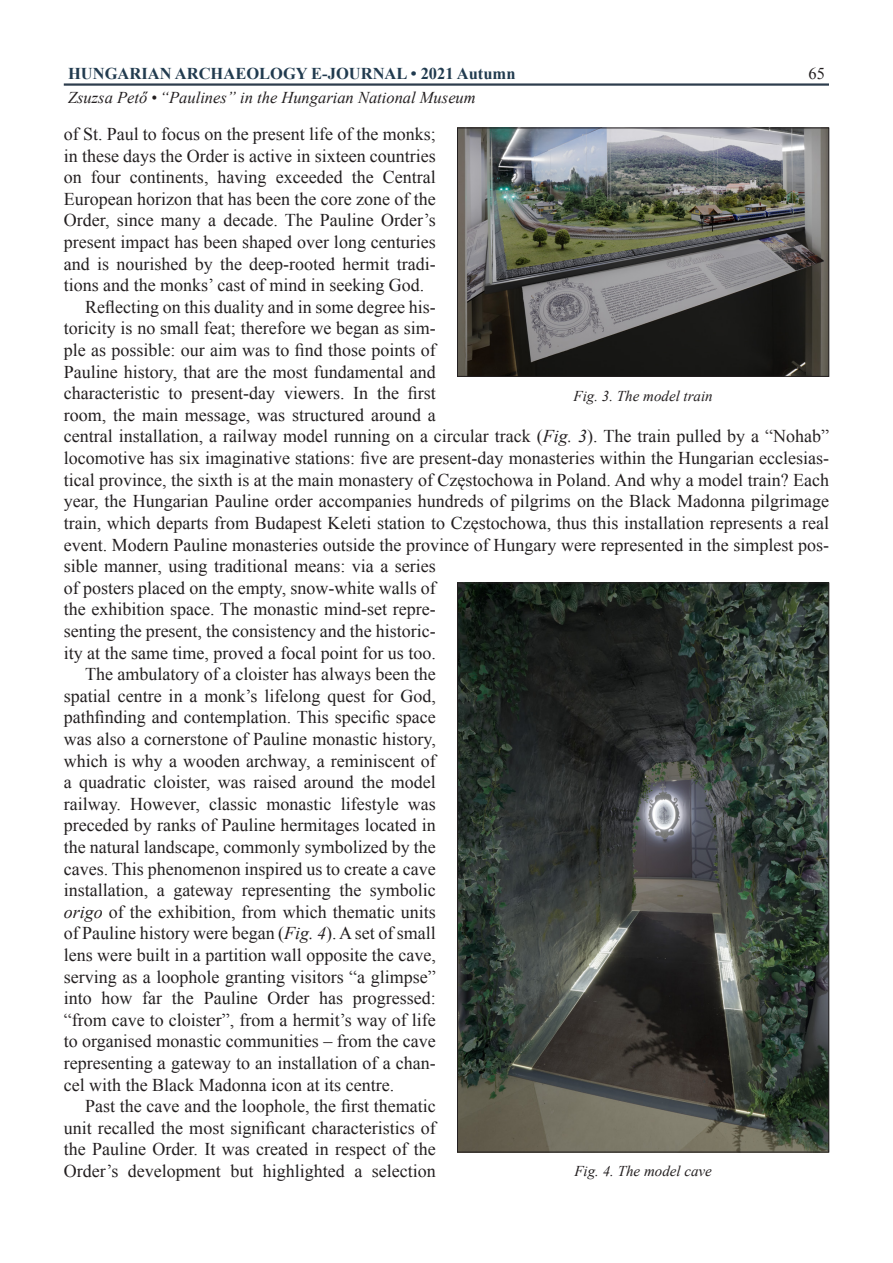
<style>
.page{position:relative;width:893px;height:1263px;background:#fff}
.page>*{position:absolute;margin:0;border:0;box-sizing:border-box;transform-origin:0 0}
.cikk_szoveg_print{font:18px/21.6px "Times New Roman";color:#231f20;text-align:justify}
.t1{font:italic 16.5px "Times New Roman";color:#231f20}
.t2{font:700 16.5px "Times New Roman";color:#213b4f}
.t3{font:16.5px "Times New Roman";color:#231f20}
.kepala{font:italic 15px "Times New Roman";color:#231f20}
.s1{font-style:italic}
</style>
<div class="page">
<hr style="left:64px;top:83px;width:765px;height:3px;background:#2d3d4d">
<img style="left:459px;top:130px;width:368px;height:245px">
<div style="left:457px;top:128px;width:372px;height:249px;border:1px solid #231f20"></div>
<img style="left:459px;top:585px;width:368px;height:565px">
<p class="t2" style="left:68px;top:62px;width:449px">HUNGARIAN ARCHAEOLOGY E-JOURNAL • 2021 Autumn</p>
<p class="t3" style="left:808px;top:62px;width:18px">65</p>
<p class="t1" style="left:68px;top:87px;width:409px">Zsuzsa Pető • “Paulines” in the Hungarian National Museum</p>
<p class="cikk_szoveg_print" style="left:64px;top:123px;width:374px">of St. Paul to focus on the present life of the monks; in these days the Order is active in sixteen countries on four continents, having exceeded the Central European horizon that has been the core zone of the Order, since many a decade. The Pauline Order’s present impact has been shaped over long centuries and is nourished by the deep-rooted hermit tradi&shy;tions and the monks’ cast of mind in seeking God.</p>
<p class="cikk_szoveg_print" style="left:64px;top:296px;width:767px;text-align:left;text-indent:21px">Reflecting on this duality and in some degree his-<br>toricity is no small feat; therefore we began as sim-<br>ple as possible: our aim was to find those points of<br>Pauline history, that are the most fundamental and<br>characteristic to present-day viewers. In the first<br>room, the main message, was structured around a<br>central installation, a railway model running on a circular track (<span class="s1">Fig. 3</span>). The train pulled by a “Nohab” locomotive has six imaginative stations: five are present-day monasteries within the Hungarian ecclesias&shy;tical province, the sixth is at the main monastery of Częstochowa in Poland. And why a model train? Each year, the Hungarian Pauline order accompanies hundreds of pilgrims on the Black Madonna pilgrimage train, which departs from Budapest Keleti station to Częstochowa, thus this installation represents a real event. Modern Pauline monasteries outside the province of Hungary were represented in the simplest pos&shy;sible manner, using traditional means: via a series<br>of posters placed on the empty, snow-white walls of<br>the exhibition space. The monastic mind-set repre-<br>senting the present, the consistency and the historic-<br>ity at the same time, proved a focal point for us too.</p>
<p class="cikk_szoveg_print" style="left:64px;top:663px;width:374px;text-indent:21px">The ambulatory of a cloister has always been the spatial centre in a monk’s lifelong quest for God, pathfinding and contemplation. This specific space was also a cornerstone of Pauline monastic history, which is why a wooden archway, a reminiscent of a quadratic cloister, was raised around the model railway. However, classic monastic lifestyle was preceded by ranks of Pauline hermitages located in the natural landscape, commonly symbolized by the caves. This phenomenon inspired us to create a cave installation, a gateway representing the symbolic <span class="s1">origo</span> of the exhibition, from which thematic units of Pauline history were began (<span class="s1">Fig. 4</span>). A set of small lens were built in a partition wall opposite the cave, serving as a loophole granting visitors “a glimpse” into how far the Pauline Order has progressed: “from cave to cloister”, from a hermit’s way of life to organised monastic communities – from the cave representing a gateway to an installation of a chan&shy;cel with the Black Madonna icon at its centre.</p>
<p class="cikk_szoveg_print" style="left:64px;top:1095px;width:374px;text-indent:21px">Past the cave and the loophole, the first thematic unit recalled the most significant characteristics of the Pauline Order. It was created in respect of the Order’s development but highlighted a selection</p>
<p class="kepala" style="left:574px;top:385px;width:141px">Fig. 3. The model train</p>
<p class="kepala" style="left:574px;top:1161px;width:139px">Fig. 4. The model cave</p>
</div>
